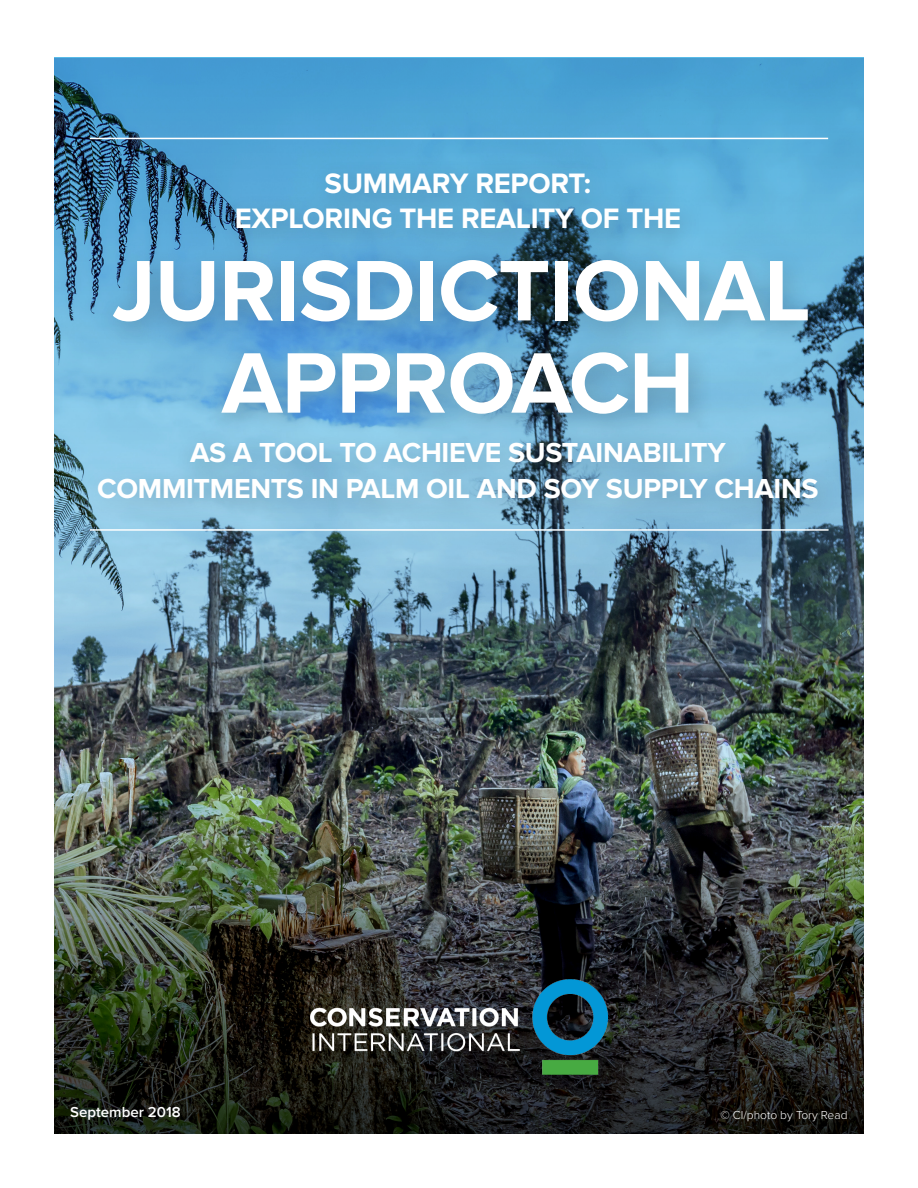
<style>
.page{position:relative;width:918px;height:1188px;background:#fff}
.page>*{position:absolute;margin:0;border:0;box-sizing:border-box;transform-origin:0 0}
.t1{font:700 89.1px/92.2px "Proxima Nova";letter-spacing:-.01em;color:#fff;text-align:center}
.t2{font:700 29.1px "Proxima Nova";letter-spacing:-.01em;color:#fff}
.Title_sub_header{font:700 28.5px/36px "Proxima Nova";letter-spacing:-.01em;color:#fff;text-align:center}
.Standard_Paragraph{font:600 15px "Proxima Nova";color:#fff}
.Standard_Paragraph-2{font:300 12px "Proxima Nova";color:#fff}
</style>
<div class="page">
<img style="left:54px;top:57px;width:810px;height:709px">
<img style="left:54px;top:767px;width:810px;height:367px">
<img style="left:311px;top:980px;width:296px;height:94px">
<div style="left:80px;top:157px;width:762px;height:370px;background:#231f20;opacity:.22"></div>
<hr style="left:90px;top:138px;width:738px;height:1px;background:#fff">
<hr style="left:90px;top:529px;width:739px;height:2px;background:#fff">
<p class="t2" style="left:325px;top:167px;width:268px">SUMMARY REPORT:</p>
<p class="t2" style="left:235px;top:202px;width:448px">EXPLORING THE REALITY OF THE</p>
<p class="t1" style="left:112px;top:247px;width:700px">JURISDICTIONAL<br>APPROACH</p>
<p class="Title_sub_header" style="left:97px;top:435px;width:723px">AS A TOOL TO ACHIEVE SUSTAINABILITY<br>COMMITMENTS IN PALM OIL AND SOY SUPPLY CHAINS</p>
<p class="Standard_Paragraph" style="left:70px;top:1103px;width:112px">September 2018</p>
<p class="Standard_Paragraph-2" style="left:720px;top:1108px;width:129px">© CI/photo by Tory Read</p>
</div>
